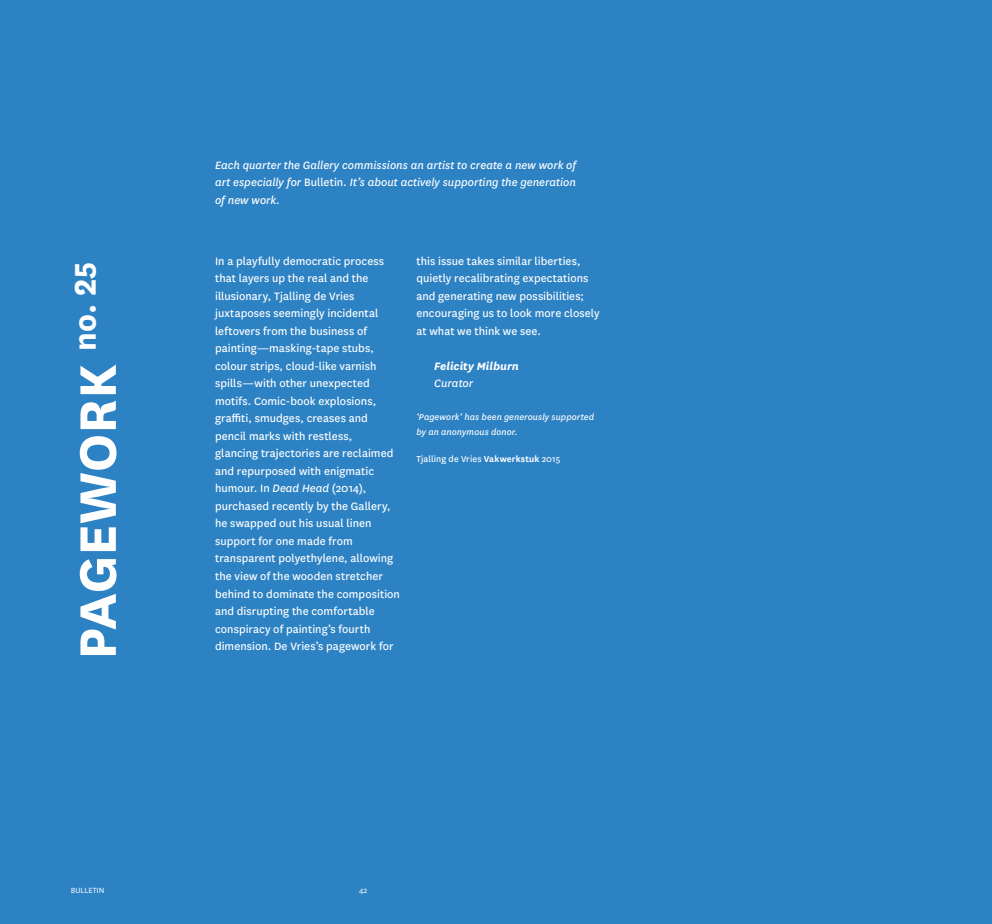
<style>
.page{position:relative;width:992px;height:924px;background:#fff}
.page>*{position:absolute;margin:0;border:0;box-sizing:border-box;transform-origin:0 0}
.t1{font:700 60px "National";color:#fff}
.Pagework_body_text{font:12.5px/17.5px "National";letter-spacing:.005em;color:#fff}
.Pagework_body_text-2{font:italic 12.5px/17.5px "National";color:#fff;text-align:justify}
.Pagework_body_text-3{font:italic 700 12.5px "National";color:#fff}
.Pagework_body_text-4{font:italic 10px/15px "National";letter-spacing:.01em;color:#fff}
.Pagework_body_text-5{font:10px "National";letter-spacing:.01em;color:#fff}
.t2{font:8.75px "National";color:#fff}
.s1{font-style:normal}
.s2{font-style:italic}
.s3{font-weight:600}
</style>
<div class="page">
<div style="left:0;top:0;width:991px;height:923px;background:#2d82c4"></div>
<p class="t1" style="left:55px;top:659px;width:399px;rotate:-90deg">PAGEWORK <sup>no.</sup> <sup>25</sup></p>
<p class="Pagework_body_text-2" style="left:215px;top:155px;width:362px">Each quarter the Gallery commissions an artist to create a new work of art especially for <span class="s1">Bulletin</span>. It’s about actively supporting the generation of new work.</p>
<p class="Pagework_body_text" style="left:215px;top:251px;width:186px">In a playfully democratic process that layers up the real and the illusionary, Tjalling de Vries juxtaposes seemingly incidental leftovers from the business of painting—masking-tape stubs, colour strips, cloud-like varnish spills—with other unexpected motifs. Comic-book explosions, graffiti, smudges, creases and pencil marks with restless,<br>glancing trajectories are reclaimed and repurposed with enigmatic humour. In <span class="s2">Dead Head</span> (2014), purchased recently by the Gallery, he swapped out his usual linen support for one made from transparent polyethylene, allowing the view of the wooden stretcher behind to dominate the composition and disrupting the comfortable conspiracy of painting’s fourth dimension. De Vries’s pagework for</p>
<p class="Pagework_body_text" style="left:416px;top:251px;width:184px">this issue takes similar liberties, quietly recalibrating expectations and generating new possibilities; encouraging us to look more closely at what we think we see.</p>
<p class="Pagework_body_text-3" style="left:434px;top:357px;width:86px">Felicity Milburn</p>
<p class="Pagework_body_text-2" style="left:434px;top:374px;width:40px">Curator</p>
<p class="Pagework_body_text-4" style="left:416px;top:409px;width:179px">‘Pagework’ has been generously supported by an anonymous donor.</p>
<p class="Pagework_body_text-5" style="left:416px;top:452px;width:145px">Tjalling de Vries <span class="s3">Vakwerkstuk</span> 2015</p>
<p class="t2" style="left:71px;top:884px;width:35px">BULLETIN</p>
<p class="t2" style="left:359px;top:884px;width:10px">42</p>
</div>
